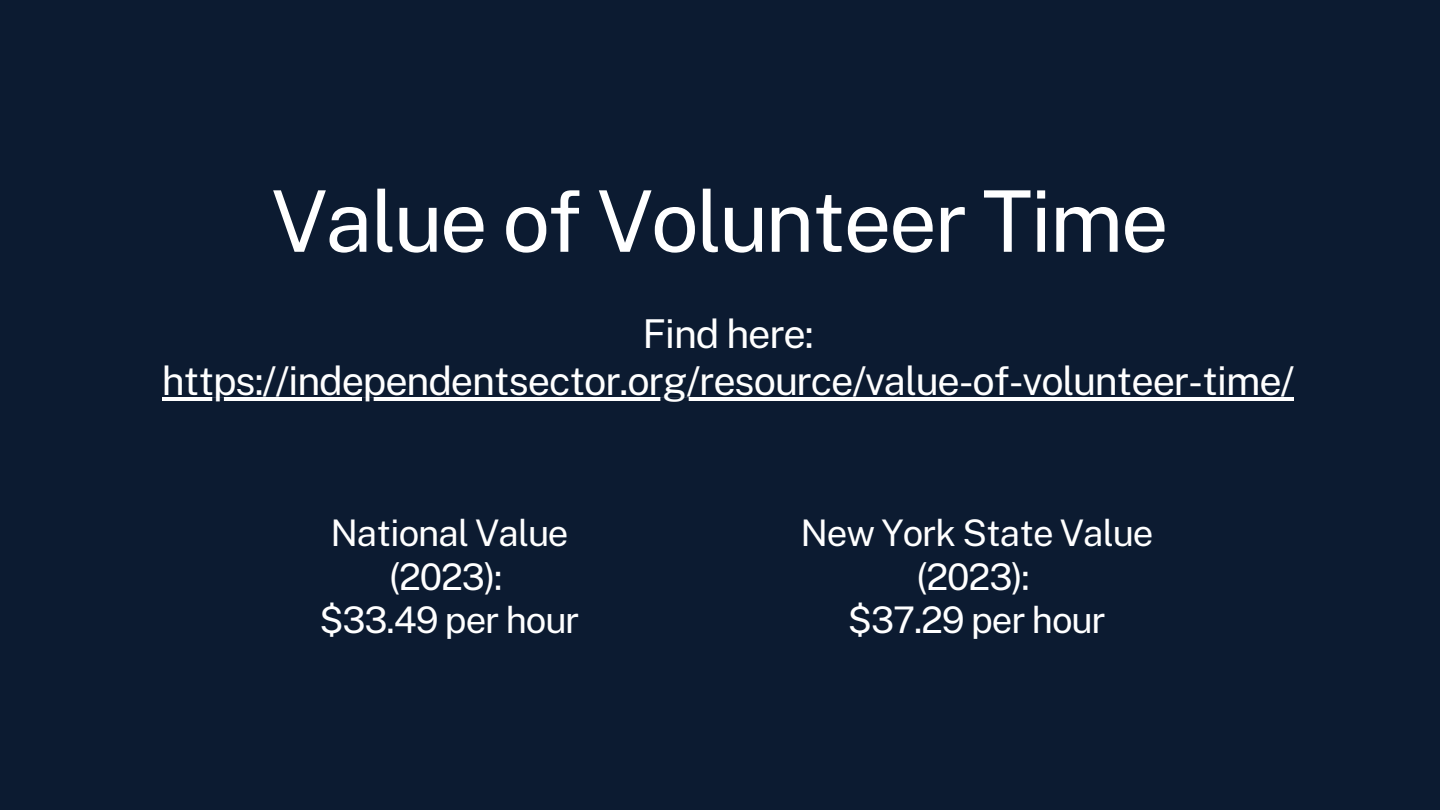
<style>
.page{position:relative;width:1440px;height:810px;background:#0c1b31}
.page>*{position:absolute;margin:0;border:0;box-sizing:border-box;transform-origin:0 0}
.t1{font:85px "Public Sans";letter-spacing:-.03em;color:#fff}
.t2{font:39.7px "Public Sans";letter-spacing:-.03em;color:#fff}
.t3{font:36.7px/43.5px "Public Sans";letter-spacing:-.03em;color:#fff;text-align:center}
</style>
<div class="page">
<hr style="left:162px;top:398px;width:1131px;height:3px;background:#fff">
<h1 class="t1" style="left:271px;top:171px;width:899px">Value of Volunteer Time</h1>
<p class="t2" style="left:642px;top:310px;width:173px">Find here:</p>
<p class="t2" style="left:162px;top:358px;width:1134px">https://independentsector.org/resource/value-of-volunteer-time/</p>
<p class="t3" style="left:330px;top:511px;width:240px">National Value (2023):</p>
<p class="t3" style="left:319px;top:598px;width:261px">$33.49 per hour</p>
<p class="t3" style="left:800px;top:511px;width:354px">New York State Value (2023):</p>
<p class="t3" style="left:848px;top:598px;width:259px">$37.29 per hour</p>
</div>
